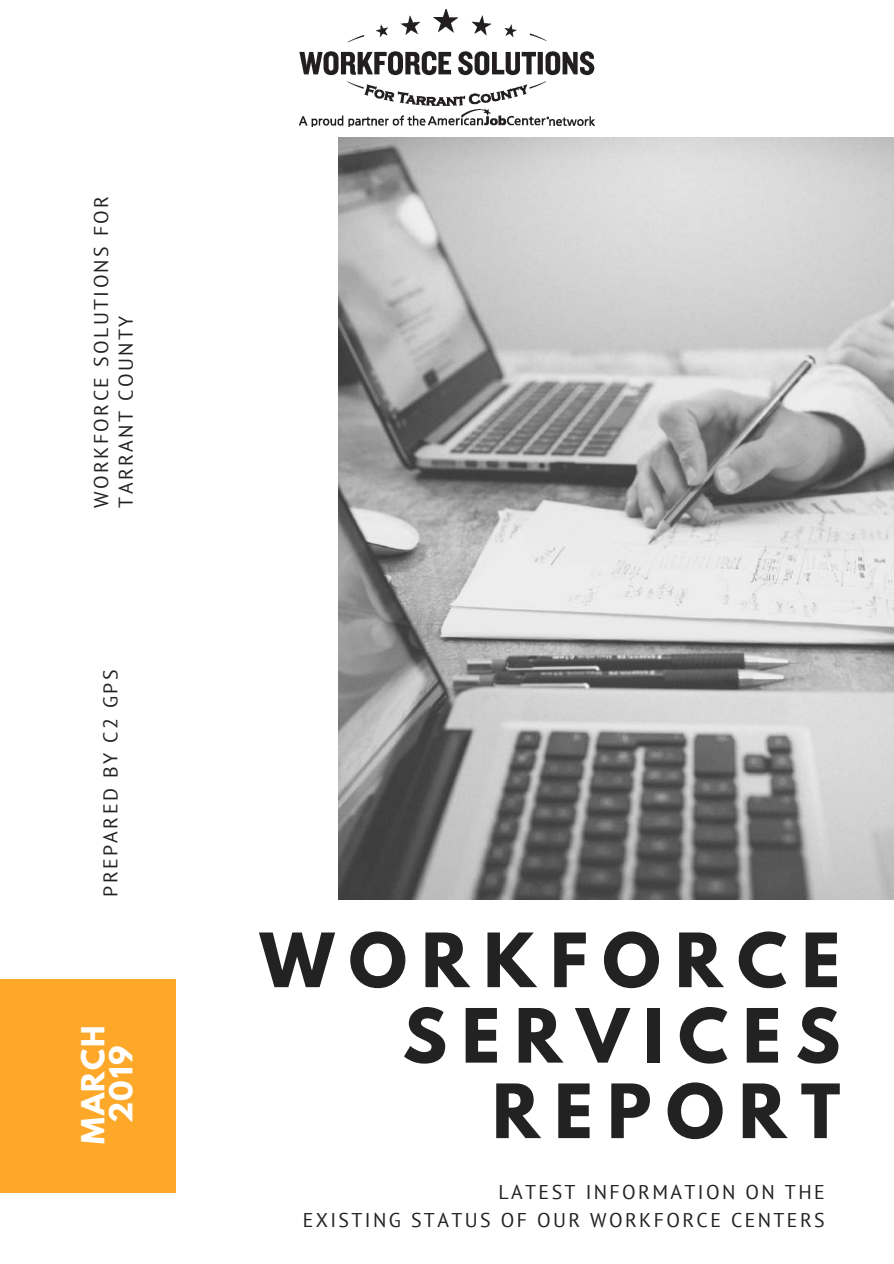
<style>
.page{position:relative;width:894px;height:1264px;background:#fff}
.page>*{position:absolute;margin:0;border:0;box-sizing:border-box;transform-origin:0 0}
.t1{font:700 66.3px/75.4px "League Spartan";letter-spacing:.22em;color:#222;text-align:right}
.t2{font:700 28.2px/28.2px "League Spartan";letter-spacing:.06em;color:#fff;text-align:center}
.t3{font:19.8px/28.2px "PT Sans";letter-spacing:.12em;color:#222;text-align:right}
</style>
<div class="page">
<img style="left:338px;top:138px;width:555px;height:761px">
<div style="left:0;top:979px;width:175px;height:213px;background:#fda828"></div>
<img style="left:299px;top:9px;width:295px;height:117px">
<p class="t3" style="left:88px;top:507px;width:313px;line-height:24.8px;text-align:left;rotate:-90deg">WORKFORCE SOLUTIONS FOR<br>TARRANT COUNTY</p>
<p class="t3" style="left:96px;top:896px;width:228px;rotate:-90deg">PREPARED BY C2 GPS</p>
<h2 class="t2" style="left:82px;top:1143px;width:120px;rotate:-90deg">MARCH<br>2019</h2>
<h1 class="t1" style="left:260px;top:931px;width:581px">WORKFORCE<br>SERVICES<br>REPORT</h1>
<p class="t3" style="left:302px;top:1177px;width:523px">LATEST INFORMATION ON THE<br>EXISTING STATUS OF OUR WORKFORCE CENTERS</p>
</div>
